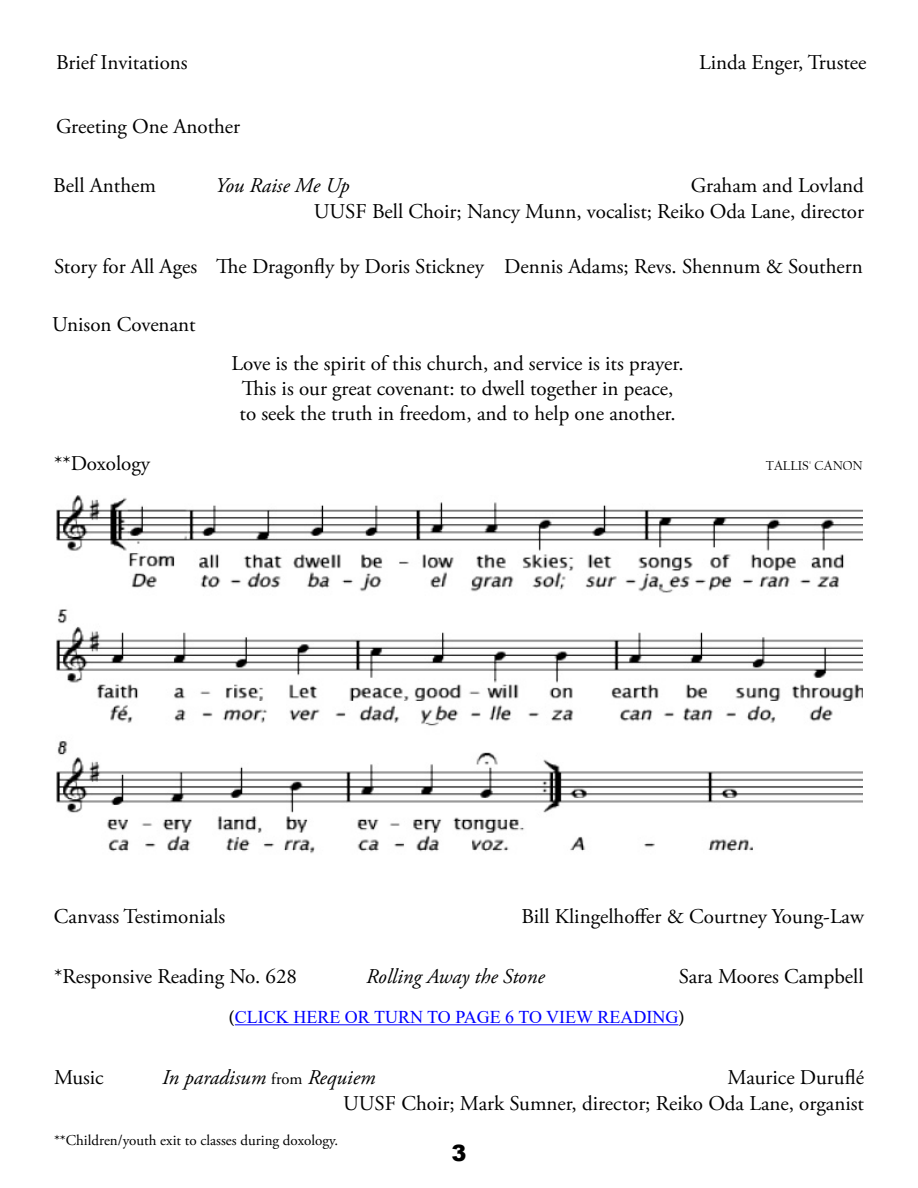
<style>
.page{position:relative;width:918px;height:1188px;background:#fff}
.page>*{position:absolute;margin:0;border:0;box-sizing:border-box;transform-origin:0 0}
.t1{font:900 22.5px "Arial";color:#000}
.t2{font:21px/25.2px "Adobe Garamond Pro";color:#000;text-align:right}
.t3{font:italic 21px "Adobe Garamond Pro";color:#000}
.t4{font:18px "Times New Roman";color:#00f}
.t5{font:15px "Adobe Garamond Pro";color:#000}
.t6{font:13.5px "Californian FB";color:#000}
.s1{font-family:"Minion Pro";font-weight:600;color:#000}
.s2{font-style:normal;font-size:16.5px}
</style>
<div class="page">
<img style="left:56px;top:495px;width:807px;height:359px">
<hr style="left:235px;top:1024px;width:443px;height:1px;background:#00f">
<p class="t2" style="left:56px;top:51px;width:133px">Brief Invitations</p>
<p class="t2" style="left:699px;top:51px;width:169px">Linda Enger, Trustee</p>
<p class="t2" style="left:56px;top:114px;width:186px">Greeting One Another</p>
<p class="t2" style="left:53px;top:174px;width:104px">Bell Anthem</p>
<p class="t3" style="left:215px;top:173px;width:136px">You Raise Me Up</p>
<p class="t2" style="left:314px;top:174px;width:552px">Graham and Lovland<br>UUSF Bell Choir; Nancy Munn, vocalist; Reiko Oda Lane, director</p>
<p class="t2" style="left:504px;top:254px;width:360px">Dennis Adams; Revs. Shennum &amp; Southern</p>
<p class="t2" style="left:54px;top:254px;width:431px">Story for All Ages The Dragonfly by Doris Stickney</p>
<p class="t2" style="left:52px;top:313px;width:145px">Unison Covenant</p>
<p class="t2" style="left:232px;top:351px;width:453px;text-align:center">Love is the spirit of this church, and service is its prayer.<br>This is our great covenant: to dwell together in peace, to seek the truth in freedom, and to help one another.</p>
<p class="t2" style="left:54px;top:452px;width:97px">**Doxology</p>
<p class="t6" style="left:766px;top:458px;width:98px">TALLIS' CANON</p>
<p class="t2" style="left:54px;top:905px;width:173px">Canvass Testimonials</p>
<p class="t2" style="left:521px;top:905px;width:344px">Bill Klingelhoffer &amp; Courtney Young-Law</p>
<p class="t2" style="left:54px;top:964px;width:244px">*Responsive Reading No. 628</p>
<p class="t3" style="left:366px;top:963px;width:180px">Rolling Away the Stone</p>
<p class="t2" style="left:679px;top:964px;width:186px">Sara Moores Campbell</p>
<p class="t4" style="left:229px;top:1004px;width:458px"><span class="s1">(</span>CLICK HERE OR TURN TO PAGE 6 TO VIEW READING<span class="s1">)</span></p>
<p class="t2" style="left:54px;top:1066px;width:51px">Music</p>
<p class="t3" style="left:162px;top:1065px;width:215px">In paradisum <span class="s2">from</span> Requiem</p>
<p class="t2" style="left:343px;top:1066px;width:522px">Maurice Duruflé<br>UUSF Choir; Mark Sumner, director; Reiko Oda Lane, organist</p>
<p class="t5" style="left:54px;top:1131px;width:286px">**Children/youth exit to classes during doxology.</p>
<p class="t1" style="left:451px;top:1136px;width:17px">3</p>
</div>
